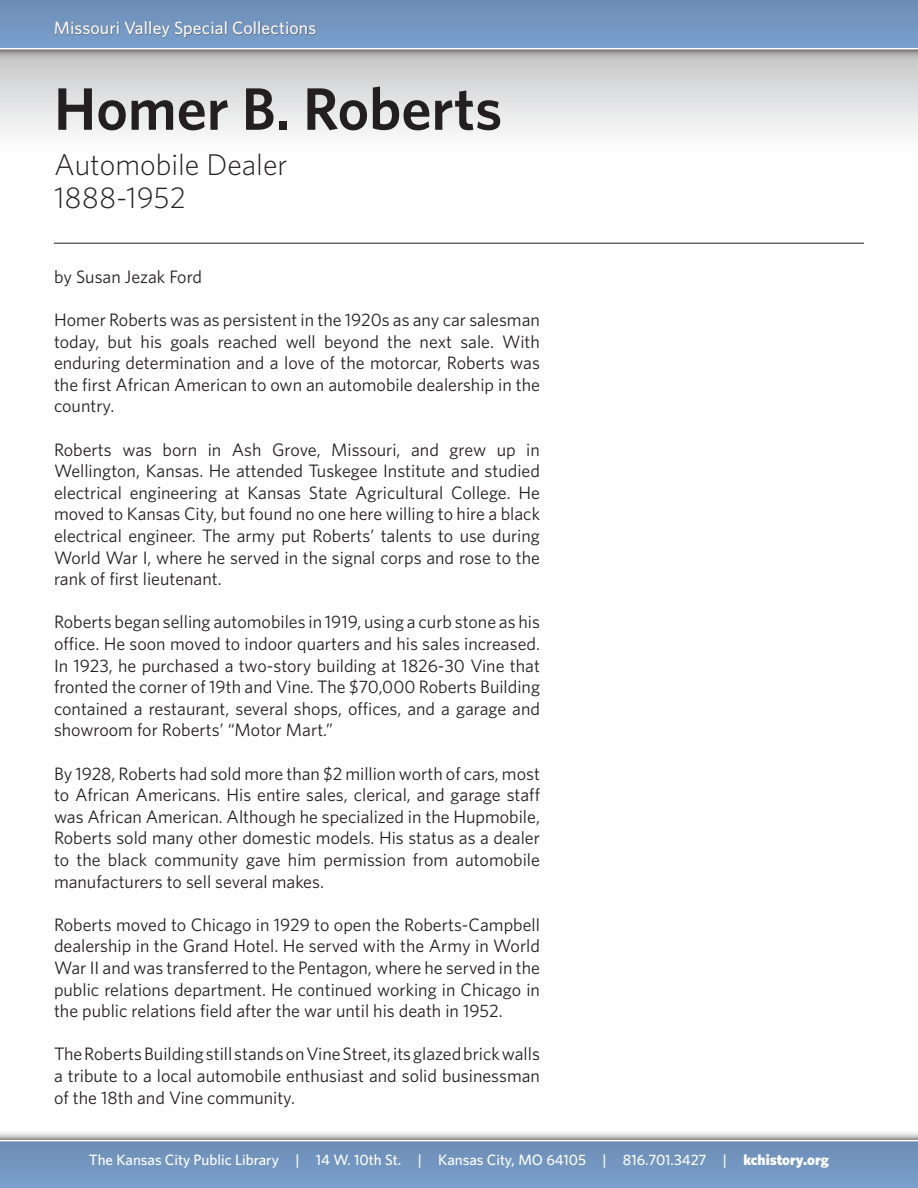
<style>
.page{position:relative;width:918px;height:1188px;background:#fff}
.page>*{position:absolute;margin:0;border:0;box-sizing:border-box;transform-origin:0 0}
.t1{font:600 60px "Whitney";color:#231f20}
.t2{font:300 30px "Whitney";color:#231f20}
.t3{font:18px/21.6px "Whitney";color:#231f20;text-align:justify}
.t4{font:500 18px "Whitney";color:#fff}
.t5{font:500 15px "Whitney";color:#fff}
.s1{font-weight:900}
</style>
<div class="page">
<div style="left:0;top:50px;width:918px;height:108px;background:linear-gradient(to bottom,#c5c5c6,#fff)"></div>
<div style="left:0;top:0;width:918px;height:60px;background:#231f20;opacity:.75"></div>
<div style="left:0;top:0;width:918px;height:48px;background:linear-gradient(to bottom,#6c8db4,#7b9fcc)"></div>
<div style="left:52px;top:16px;width:544px;height:42px;background:#231f20;opacity:.75"></div>
<div style="left:0;top:1130px;width:918px;height:58px;background:#231f20;opacity:.75"></div>
<svg style="left:0;top:1140px;width:918px;height:2px"></svg>
<div style="left:0;top:1142px;width:918px;height:46px;background:#7396c1"></div>
<hr style="left:54px;top:243px;width:810px;height:1px;background:#231f20">
<p class="t4" style="left:54px;top:17px;width:264px">Missouri Valley Special Collections</p>
<p class="t1" style="left:54px;top:73px;width:450px">Homer B. Roberts</p>
<p class="t2" style="left:54px;top:147px;width:235px">Automobile Dealer</p>
<p class="t2" style="left:54px;top:180px;width:133px">1888-1952</p>
<p class="t3" style="left:54px;top:265px;width:150px">by Susan Jezak Ford</p>
<p class="t3" style="left:54px;top:309px;width:487px">Homer Roberts was as persistent in the 1920s as any car salesman today, but his goals reached well beyond the next sale. With enduring determination and a love of the motorcar, Roberts was the first African American to own an automobile dealership in the country.</p>
<p class="t3" style="left:54px;top:438px;width:488px">Roberts was born in Ash Grove, Missouri, and grew up in Wellington, Kansas. He attended Tuskegee Institute and studied electrical engineering at Kansas State Agricultural College. He moved to Kansas City, but found no one here willing to hire a black electrical engineer. The army put Roberts’ talents to use during World War I, where he served in the signal corps and rose to the rank of first lieutenant.</p>
<p class="t3" style="left:54px;top:611px;width:488px">Roberts began selling automobiles in 1919, using a curb stone as his office. He soon moved to indoor quarters and his sales increased.<br>In 1923, he purchased a two-story building at 1826-30 Vine that fronted the corner of 19th and Vine. The $70,000 Roberts Building contained a restaurant, several shops, offices, and a garage and showroom for Roberts’ “Motor Mart.”</p>
<p class="t3" style="left:54px;top:762px;width:488px">By 1928, Roberts had sold more than $2 million worth of cars, most to African Americans. His entire sales, clerical, and garage staff was African American. Although he specialized in the Hupmobile, Roberts sold many other domestic models. His status as a dealer to the black community gave him permission from automobile manufacturers to sell several makes.</p>
<p class="t3" style="left:54px;top:913px;width:488px">Roberts moved to Chicago in 1929 to open the Roberts-Campbell dealership in the Grand Hotel. He served with the Army in World War II and was transferred to the Pentagon, where he served in the public relations department. He continued working in Chicago in the public relations field after the war until his death in 1952.</p>
<p class="t3" style="left:54px;top:1043px;width:487px">The Roberts Building still stands on Vine Street, its glazed brick walls a tribute to a local automobile enthusiast and solid businessman of the 18th and Vine community.</p>
<p class="t5" style="left:89px;top:1151px;width:742px">The Kansas City Public Library | 14 W. 10th St. | Kansas City, MO 64105 | 816.701.3427 | <span class="s1">kchistory.org</span></p>
</div>
